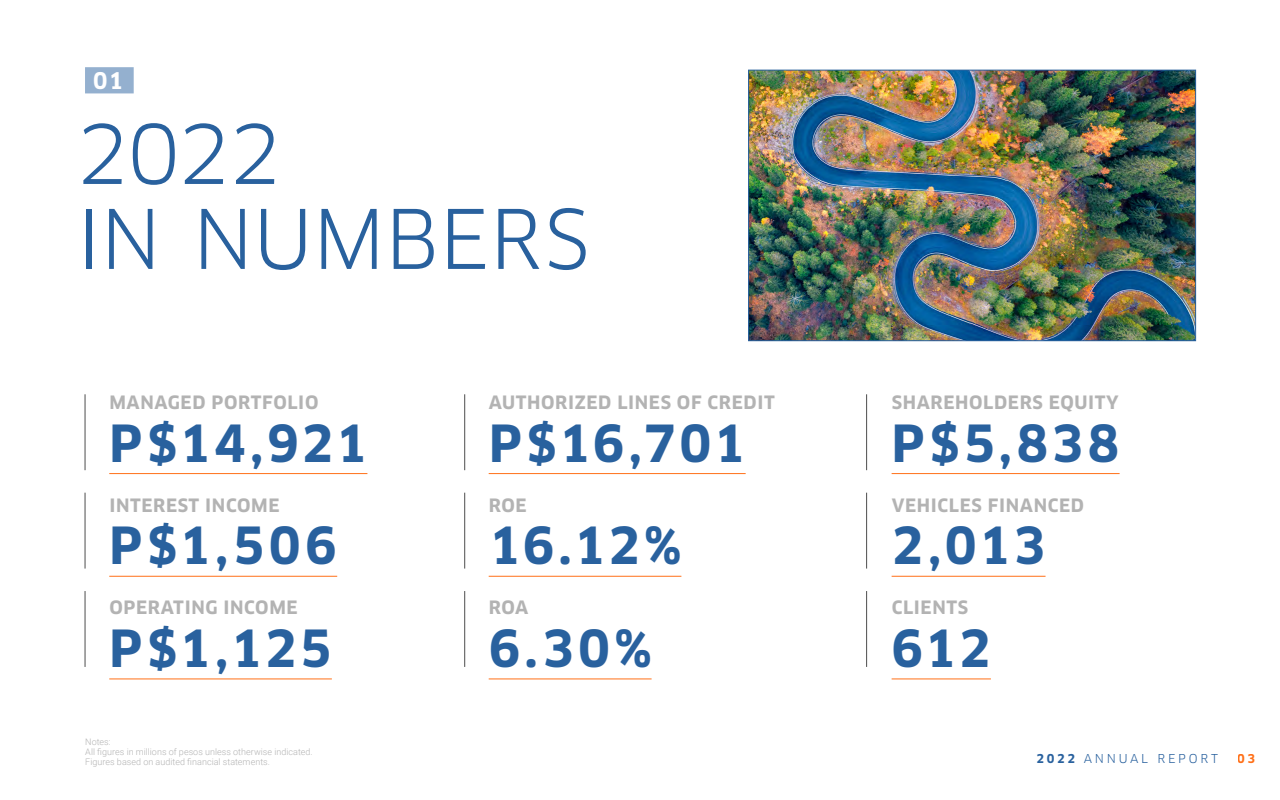
<style>
.page{position:relative;width:1280px;height:800px;background:#fff}
.page>*{position:absolute;margin:0;border:0;box-sizing:border-box;transform-origin:0 0}
.t1{font:80px/85px "Clan OT";letter-spacing:-.005em;color:#29619e}
.t2{font:700 50px "Clan OT";letter-spacing:.045em;color:#29619e}
.t3{font:700 22.5px "Clan OT";color:#fff}
.t4{font:700 18px "Clan OT";letter-spacing:.035em;color:#b3b3b3}
.t5{font:12px "Clan OT";letter-spacing:.23em;color:#29619e}
.t6{font:700 12px "Clan OT";color:#ff7018}
.t7{font:300 9px/10px "Roboto";letter-spacing:.005em;color:#b3b3b3}
.s1{font-weight:700}
</style>
<div class="page">
<div style="left:85px;top:67px;width:49px;height:26px;background:#94b0cf"></div>
<hr style="left:109px;top:473px;width:258px;height:1px;background:#ff7018">
<hr style="left:109px;top:679px;width:223px;height:1px;background:#ff7018">
<hr style="left:892px;top:679px;width:99px;height:1px;background:#ff7018">
<hr style="left:109px;top:576px;width:228px;height:1px;background:#ff7018">
<hr style="left:489px;top:473px;width:257px;height:1px;background:#ff7018">
<hr style="left:892px;top:576px;width:154px;height:1px;background:#ff7018">
<hr style="left:892px;top:473px;width:228px;height:1px;background:#ff7018">
<hr style="left:489px;top:576px;width:192px;height:1px;background:#ff7018">
<img style="left:750px;top:72px;width:444px;height:267px">
<div style="left:748px;top:70px;width:448px;height:271px;border:1px solid #29619e"></div>
<hr style="left:85px;top:394px;width:1px;height:76px;background:#4d4d4d">
<hr style="left:85px;top:493px;width:1px;height:76px;background:#4d4d4d">
<hr style="left:85px;top:591px;width:1px;height:76px;background:#4d4d4d">
<hr style="left:464px;top:394px;width:1px;height:76px;background:#4d4d4d">
<hr style="left:464px;top:493px;width:1px;height:76px;background:#4d4d4d">
<hr style="left:464px;top:591px;width:1px;height:76px;background:#4d4d4d">
<hr style="left:866px;top:493px;width:1px;height:76px;background:#4d4d4d">
<hr style="left:866px;top:394px;width:1px;height:76px;background:#4d4d4d">
<hr style="left:866px;top:591px;width:1px;height:76px;background:#4d4d4d">
<hr style="left:489px;top:679px;width:163px;height:1px;background:#ff7018">
<p class="t3" style="left:93px;top:67px;width:31px">01</p>
<h1 class="t1" style="left:76px;top:112px;width:515px">2022<br>IN NUMBERS</h1>
<p class="t4" style="left:109px;top:392px;width:211px">MANAGED PORTFOLIO</p>
<p class="t4" style="left:489px;top:392px;width:288px">AUTHORIZED LINES OF CREDIT</p>
<p class="t4" style="left:892px;top:392px;width:229px">SHAREHOLDERS EQUITY</p>
<h2 class="t2" style="left:109px;top:414px;width:260px">P$14,921</h2>
<h2 class="t2" style="left:489px;top:414px;width:258px">P$16,701</h2>
<h2 class="t2" style="left:892px;top:414px;width:229px">P$5,838</h2>
<p class="t4" style="left:109px;top:495px;width:172px">INTEREST INCOME</p>
<p class="t4" style="left:489px;top:495px;width:39px">ROE</p>
<p class="t4" style="left:892px;top:495px;width:194px">VEHICLES FINANCED</p>
<h2 class="t2" style="left:109px;top:517px;width:229px">P$1,506</h2>
<h2 class="t2" style="left:489px;top:517px;width:194px">16.12%</h2>
<h2 class="t2" style="left:892px;top:517px;width:155px">2,013</h2>
<p class="t4" style="left:109px;top:597px;width:190px">OPERATING INCOME</p>
<p class="t4" style="left:892px;top:597px;width:78px">CLIENTS</p>
<p class="t4" style="left:489px;top:597px;width:41px">ROA</p>
<h2 class="t2" style="left:109px;top:619px;width:224px">P$1,125</h2>
<h2 class="t2" style="left:892px;top:619px;width:101px">612</h2>
<h2 class="t2" style="left:489px;top:619px;width:164px">6.30%</h2>
<p class="t7" style="left:85px;top:736px;width:229px">Notes:<br>All figures in millions of pesos unless otherwise indicated.<br>Figures based on audited financial statements.</p>
<p class="t5" style="left:1037px;top:752px;width:183px"><span class="s1">2022</span> ANNUAL REPORT</p>
<p class="t6" style="left:1238px;top:752px;width:19px">03</p>
</div>
